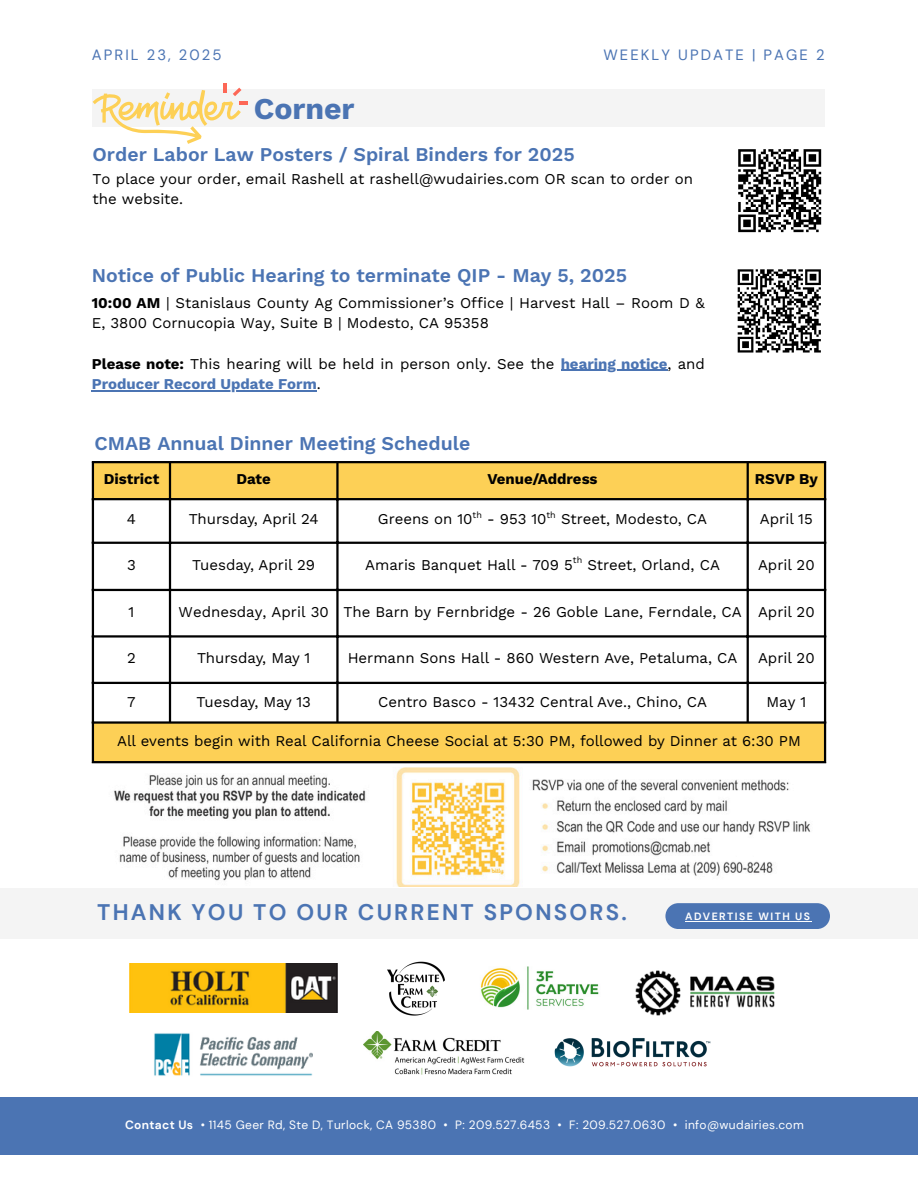
<style>
.page{position:relative;width:918px;height:1188px;background:#fff}
.page>*{position:absolute;margin:0;border:0;box-sizing:border-box;transform-origin:0 0}
.t1{font:700 30.15px "Work Sans";color:#4b74b3}
.t2{font:700 22.5px "DM Sans";letter-spacing:.1em;color:#4b74b3}
.t3{font:600 19.5px "Work Sans";color:#4b74b3}
.t4{font:15px/20.2px "Work Sans";color:#000}
.t5{font:700 15px "Work Sans";color:#000}
.t6{font:700 15px "Work Sans";color:#4b74b3}
.t7{font:14.85px "DM Sans";letter-spacing:.14em;color:#4b74b3}
.t8{font:12px "DM Sans";letter-spacing:.03em;color:#fff}
.t9{font:700 10.5px "DM Sans";letter-spacing:.14em;color:#fefefe}
.t10{font:9px "Work Sans";color:#000}
.s1{font-weight:700}
.s2{font-weight:700;color:#4b74b3}
.s3{font-weight:400;color:#000}
</style>
<div class="page">
<img style="left:129px;top:963px;width:208px;height:50px">
<img style="left:635px;top:970px;width:140px;height:46px">
<img style="left:154px;top:1033px;width:158px;height:43px">
<img style="left:363px;top:1031px;width:162px;height:43px">
<div style="left:0;top:1097px;width:918px;height:58px;background:#4b74b3"></div>
<img style="left:388px;top:961px;width:56px;height:55px">
<div style="left:0;top:888px;width:918px;height:51px;background:#f4f4f4"></div>
<div style="left:665px;top:903px;width:165px;height:26px;background:#4b74b3;border-radius:13px"></div>
<img style="left:480px;top:966px;width:119px;height:44px">
<img style="left:554px;top:1038px;width:157px;height:29px">
<div style="left:93px;top:90px;width:732px;height:37px;background:#f4f4f4"></div>
<svg style="left:93px;top:83px;width:155px;height:61px"></svg>
<img style="left:114px;top:767px;width:697px;height:120px">
<svg style="left:94px;top:463px;width:730px;height:298px"></svg>
<hr style="left:92px;top:463px;width:2px;height:298px;background:#000">
<hr style="left:169px;top:463px;width:2px;height:258px;background:#000">
<hr style="left:336px;top:463px;width:3px;height:258px;background:#000">
<hr style="left:747px;top:463px;width:2px;height:258px;background:#000">
<hr style="left:824px;top:463px;width:2px;height:298px;background:#000">
<hr style="left:92px;top:461px;width:734px;height:2px;background:#000">
<hr style="left:92px;top:498px;width:734px;height:2px;background:#000">
<hr style="left:92px;top:542px;width:734px;height:2px;background:#000">
<hr style="left:92px;top:589px;width:734px;height:2px;background:#000">
<hr style="left:92px;top:635px;width:734px;height:3px;background:#000">
<hr style="left:92px;top:682px;width:734px;height:2px;background:#000">
<hr style="left:92px;top:721px;width:734px;height:3px;background:#000">
<hr style="left:92px;top:761px;width:734px;height:2px;background:#000">
<hr style="left:685px;top:921px;width:127px;height:1px;background:#fefefe">
<svg style="left:738px;top:149px;width:84px;height:84px"></svg>
<hr style="left:561px;top:370px;width:107px;height:1px;background:#4b74b3">
<hr style="left:92px;top:390px;width:225px;height:1px;background:#4b74b3">
<svg style="left:737px;top:269px;width:84px;height:84px"></svg>
<h3 class="t7" style="left:92px;top:45px;width:131px">APRIL 23, 2025</h3>
<h5 class="t7" style="left:603px;top:45px;width:223px">WEEKLY UPDATE | PAGE 2</h5>
<p class="t1" style="left:254px;top:91px;width:102px">Corner</p>
<p class="t3" style="left:93px;top:143px;width:484px">Order Labor Law Posters / Spiral Binders for 2025</p>
<p class="t4" style="left:93px;top:169px;width:602px">To place your order, email Rashell at rashell@wudairies.com OR scan to order on the website.</p>
<p class="t3" style="left:92px;top:264px;width:537px">Notice of Public Hearing to terminate QIP - May 5, 2025</p>
<p class="t4" style="left:92px;top:293px;width:615px"><span class="s1">10:00 AM</span> | Stanislaus County Ag Commissioner’s Office | Harvest Hall – Room D &amp;<br>E, 3800 Cornucopia Way, Suite B | Modesto, CA 95358</p>
<p class="t4" style="left:92px;top:353px;width:615px"><span class="s1">Please note:</span> This hearing will be held in person only. See the <span class="s2">hearing notice</span>, and</p>
<p class="t6" style="left:92px;top:375px;width:231px">Producer Record Update Form<span class="s3">.</span></p>
<h2 class="t3" style="left:95px;top:431px;width:377px">CMAB Annual Dinner Meeting Schedule</h2>
<p class="t5" style="left:104px;top:470px;width:57px">District</p>
<h3 class="t5" style="left:237px;top:470px;width:36px">Date</h3>
<p class="t5" style="left:487px;top:470px;width:112px">Venue/Address</p>
<p class="t5" style="left:755px;top:470px;width:65px">RSVP By</p>
<p class="t4" style="left:127px;top:509px;width:11px">4</p>
<p class="t4" style="left:189px;top:509px;width:131px">Thursday, April 24</p>
<p class="t4" style="left:378px;top:509px;width:331px">Greens on 10 - 953 10 Street, Modesto, CA</p>
<p class="t10" style="left:473px;top:510px;width:11px">th</p>
<p class="t10" style="left:547px;top:510px;width:11px">th</p>
<p class="t4" style="left:760px;top:509px;width:54px">April 15</p>
<p class="t10" style="left:573px;top:555px;width:11px">th</p>
<p class="t4" style="left:758px;top:554px;width:58px">April 20</p>
<p class="t4" style="left:127px;top:554px;width:10px">3</p>
<p class="t4" style="left:192px;top:554px;width:125px">Tuesday, April 29</p>
<p class="t4" style="left:365px;top:554px;width:356px">Amaris Banquet Hall - 709 5 Street, Orland, CA</p>
<p class="t4" style="left:129px;top:602px;width:7px">1</p>
<p class="t4" style="left:179px;top:602px;width:152px">Wednesday, April 30</p>
<p class="t4" style="left:343px;top:602px;width:400px">The Barn by Fernbridge - 26 Goble Lane, Ferndale, CA</p>
<p class="t4" style="left:758px;top:602px;width:58px">April 20</p>
<p class="t4" style="left:127px;top:648px;width:10px">2</p>
<p class="t4" style="left:197px;top:648px;width:114px">Thursday, May 1</p>
<p class="t4" style="left:348px;top:648px;width:391px">Hermann Sons Hall - 860 Western Ave, Petaluma, CA</p>
<p class="t4" style="left:758px;top:648px;width:58px">April 20</p>
<p class="t4" style="left:127px;top:691px;width:10px">7</p>
<p class="t4" style="left:196px;top:691px;width:116px">Tuesday, May 13</p>
<p class="t4" style="left:378px;top:691px;width:331px">Centro Basco - 13432 Central Ave., Chino, CA</p>
<p class="t4" style="left:766px;top:691px;width:41px">May 1</p>
<p class="t4" style="left:117px;top:731px;width:685px">All events begin with Real California Cheese Social at 5:30 PM, followed by Dinner at 6:30 PM</p>
<p class="t2" style="left:97px;top:898px;width:531px">THANK YOU TO OUR CURRENT SPONSORS.</p>
<p class="t9" style="left:685px;top:910px;width:127px">ADVERTISE WITH US</p>
<p class="t8" style="left:125px;top:1117px;width:680px"><span class="s1">Contact Us</span> • 1145 Geer Rd, Ste D, Turlock, CA 95380 • P: 209.527.6453 • F: 209.527.0630 • info@wudairies.com</p>
</div>
